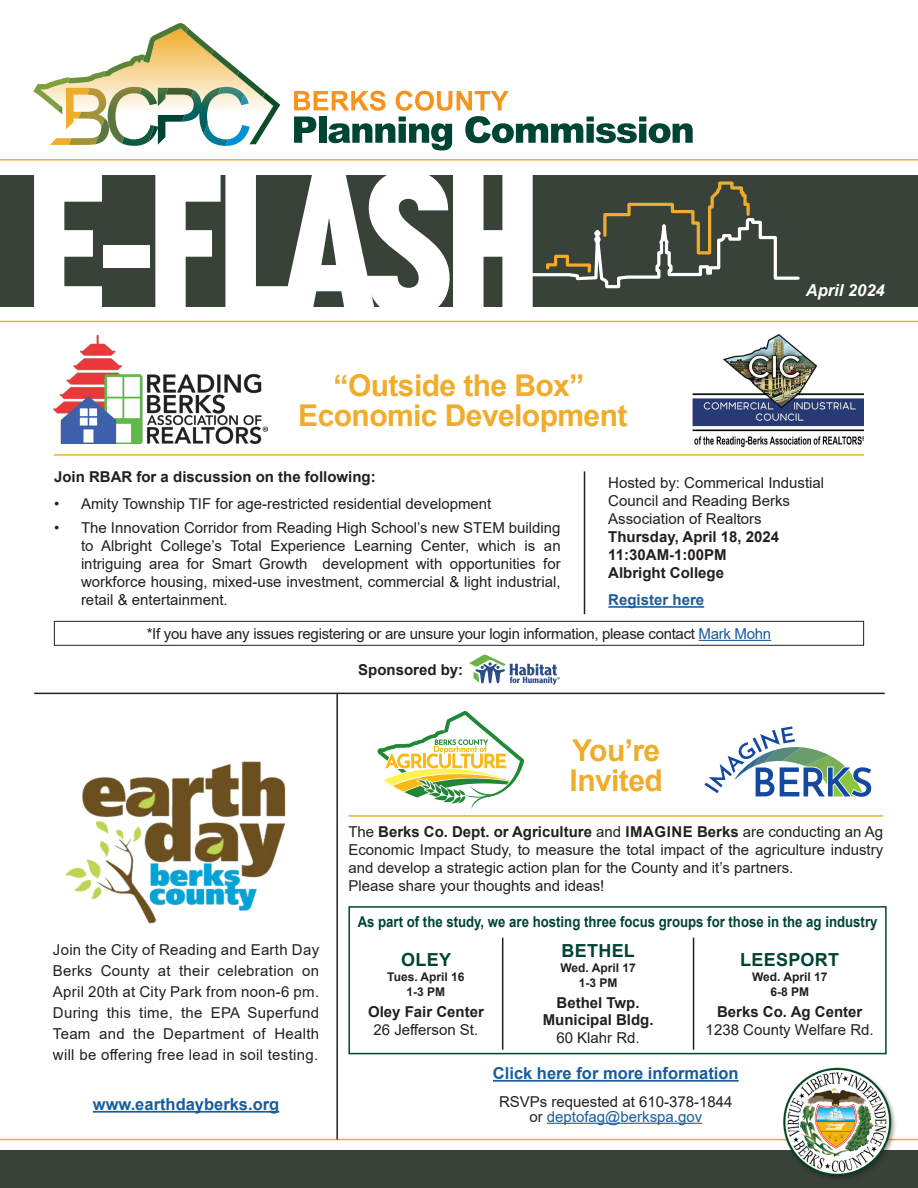
<style>
.page{position:relative;width:918px;height:1188px;background:#fff}
.page>*{position:absolute;margin:0;border:0;box-sizing:border-box;transform-origin:0 0}
.t1{font:800 203.1px "Korolev Condensed";letter-spacing:-.06em;color:#fff}
.t2{font:700 30px "Arial";letter-spacing:-.02em;color:#f0ad2b}
.t3{font:700 18px "Arial";letter-spacing:.015em;color:#043}
.t4{font:700 16.5px "Arial";color:#175d9e}
.t5{font:italic 700 16.5px "Arial";color:#fff}
.t6{font:15px/18px "Arial";color:#231f20;text-align:justify}
.t7{font:700 15px "Arial";color:#231f20}
.t8{font:15px "Arial";letter-spacing:-.02em;color:#231f20}
.t9{font:700 15px "Arial";color:#043;scale:.88 1}
.t10{font:15px "Arial";color:#175d9e}
.t11{font:700 15px "Arial";color:#175d9e}
.t12{font:700 12px "Arial";color:#231f20}
.s1{color:#175d9e}
.s2{font-weight:700}
.s3{color:#231f20}
</style>
<div class="page">
<svg style="left:0;top:1139px;width:918px;height:2px;background:#f5c975"></svg>
<svg style="left:0;top:159px;width:918px;height:163px"></svg>
<hr style="left:34px;top:693px;width:851px;height:1px;background:#231f20">
<hr style="left:336px;top:694px;width:2px;height:446px;background:#231f20">
<svg style="left:377px;top:711px;width:147px;height:98px"></svg>
<svg style="left:704px;top:726px;width:167px;height:71px"></svg>
<div style="left:0;top:1150px;width:918px;height:38px;background:#384238"></div>
<svg style="left:294px;top:91px;width:399px;height:59px"></svg>
<svg style="left:33px;top:23px;width:247px;height:123px"></svg>
<img style="left:772px;top:1067px;width:130px;height:111px">
<div style="left:0;top:175px;width:918px;height:131px;background:#384238"></div>
<svg style="left:509px;top:181px;width:291px;height:108px"></svg>
<img style="left:65px;top:761px;width:221px;height:163px">
<div style="left:348px;top:906px;width:539px;height:148px;border:2px solid #043"></div>
<hr style="left:93px;top:1111px;width:186px;height:2px;background:#175d9e">
<hr style="left:54px;top:454px;width:810px;height:2px;background:#f0ad2b">
<hr style="left:584px;top:471px;width:1px;height:143px;background:#231f20">
<hr style="left:699px;top:640px;width:72px;height:1px;background:#175d9e">
<div style="left:54px;top:621px;width:810px;height:25px;border:1px solid #231f20"></div>
<hr style="left:608px;top:606px;width:96px;height:2px;background:#175d9e">
<img style="left:54px;top:336px;width:214px;height:108px">
<img style="left:692px;top:334px;width:172px;height:114px">
<svg style="left:469px;top:654px;width:91px;height:31px"></svg>
<hr style="left:547px;top:1123px;width:155px;height:1px;background:#175d9e">
<hr style="left:493px;top:1080px;width:246px;height:2px;background:#175d9e">
<hr style="left:693px;top:938px;width:1px;height:112px;background:#231f20">
<hr style="left:502px;top:938px;width:1px;height:112px;background:#231f20">
<hr style="left:348px;top:815px;width:535px;height:2px;background:#f0ad2b">
<p class="t1" style="left:22px;top:119px;width:523px">E-FLASH</p>
<p class="t2" style="left:334px;top:364px;width:252px">“Outside the Box”</p>
<p class="t2" style="left:298px;top:395px;width:331px">Economic Development</p>
<p class="t5" style="left:806px;top:280px;width:80px">April 2024</p>
<p class="t7" style="left:54px;top:466px;width:323px">Join RBAR for a discussion on the following:</p>
<p class="t6" style="left:54px;top:495px;width:439px">• Amity Township TIF for age-restricted residential development</p>
<p class="t6" style="left:81px;top:519px;width:481px;text-indent:-27px">• The Innovation Corridor from Reading High School’s new STEM building to Albright College’s Total Experience Learning Center, which is an intriguing area for Smart Growth development with opportunities for workforce housing, mixed-use investment, commercial &amp; light industrial, retail &amp; entertainment.</p>
<p class="t6" style="left:608px;top:474px;width:217px;text-align:left">Hosted by: Commerical Industial<br>Council and Reading Berks<br>Association of Realtors</p>
<p class="t7" style="left:608px;top:526px;width:172px">Thursday, April 18, 2024</p>
<p class="t7" style="left:608px;top:544px;width:120px">11:30AM-1:00PM</p>
<p class="t7" style="left:608px;top:562px;width:117px">Albright College</p>
<p class="t11" style="left:608px;top:589px;width:97px">Register here</p>
<p class="t8" style="left:147px;top:623px;width:626px">*If you have any issues registering or are unsure your login information, please contact <span class="s1">Mark Mohn</span></p>
<p class="t7" style="left:358px;top:659px;width:107px">Sponsored by:</p>
<p class="t2" style="left:572px;top:729px;width:90px">You’re</p>
<p class="t2" style="left:570px;top:759px;width:95px">Invited</p>
<p class="t6" style="left:53px;top:939px;width:268px;line-height:21px">Join the City of Reading and Earth Day Berks County at their celebration on April 20th at City Park from noon-6 pm.<br>During this time, the EPA Superfund Team and the Department of Health will be offering free lead in soil testing.</p>
<p class="t4" style="left:93px;top:1093px;width:188px">www.earthdayberks.org</p>
<p class="t6" style="left:348px;top:823px;width:536px">The <span class="s2">Berks Co. Dept. or Agriculture</span> and <span class="s2">IMAGINE Berks</span> are conducting an Ag Economic Impact Study, to measure the total impact of the agriculture industry and develop a strategic action plan for the County and it’s partners.</p>
<p class="t6" style="left:348px;top:877px;width:257px">Please share your thoughts and ideas!</p>
<p class="t9" style="left:358px;top:911px;width:592px">As part of the study, we are hosting three focus groups for those in the ag industry</p>
<p class="t3" style="left:401px;top:947px;width:51px">OLEY</p>
<p class="t12" style="left:387px;top:968px;width:79px">Tues. April 16</p>
<p class="t12" style="left:407px;top:983px;width:40px">1-3 PM</p>
<p class="t7" style="left:368px;top:1001px;width:117px">Oley Fair Center</p>
<p class="t6" style="left:374px;top:1020px;width:106px">26 Jefferson St.</p>
<p class="t3" style="left:562px;top:938px;width:75px">BETHEL</p>
<p class="t12" style="left:560px;top:960px;width:77px">Wed. April 17</p>
<p class="t12" style="left:579px;top:975px;width:40px">1-3 PM</p>
<p class="t7" style="left:557px;top:993px;width:85px">Bethel Twp.</p>
<p class="t7" style="left:543px;top:1009px;width:112px">Municipal Bldg.</p>
<p class="t6" style="left:556px;top:1029px;width:85px">60 Klahr Rd.</p>
<p class="t3" style="left:740px;top:947px;width:100px">LEESPORT</p>
<p class="t12" style="left:752px;top:968px;width:77px">Wed. April 17</p>
<p class="t12" style="left:770px;top:983px;width:40px">6-8 PM</p>
<p class="t7" style="left:717px;top:1001px;width:147px">Berks Co. Ag Center</p>
<p class="t6" style="left:706px;top:1020px;width:170px">1238 County Welfare Rd.</p>
<p class="t4" style="left:493px;top:1062px;width:247px">Click here for more information</p>
<p class="t6" style="left:499px;top:1092px;width:235px">RSVPs requested at 610-378-1844</p>
<p class="t10" style="left:529px;top:1106px;width:174px"><span class="s3">or</span> deptofag@berkspa.gov</p>
</div>
